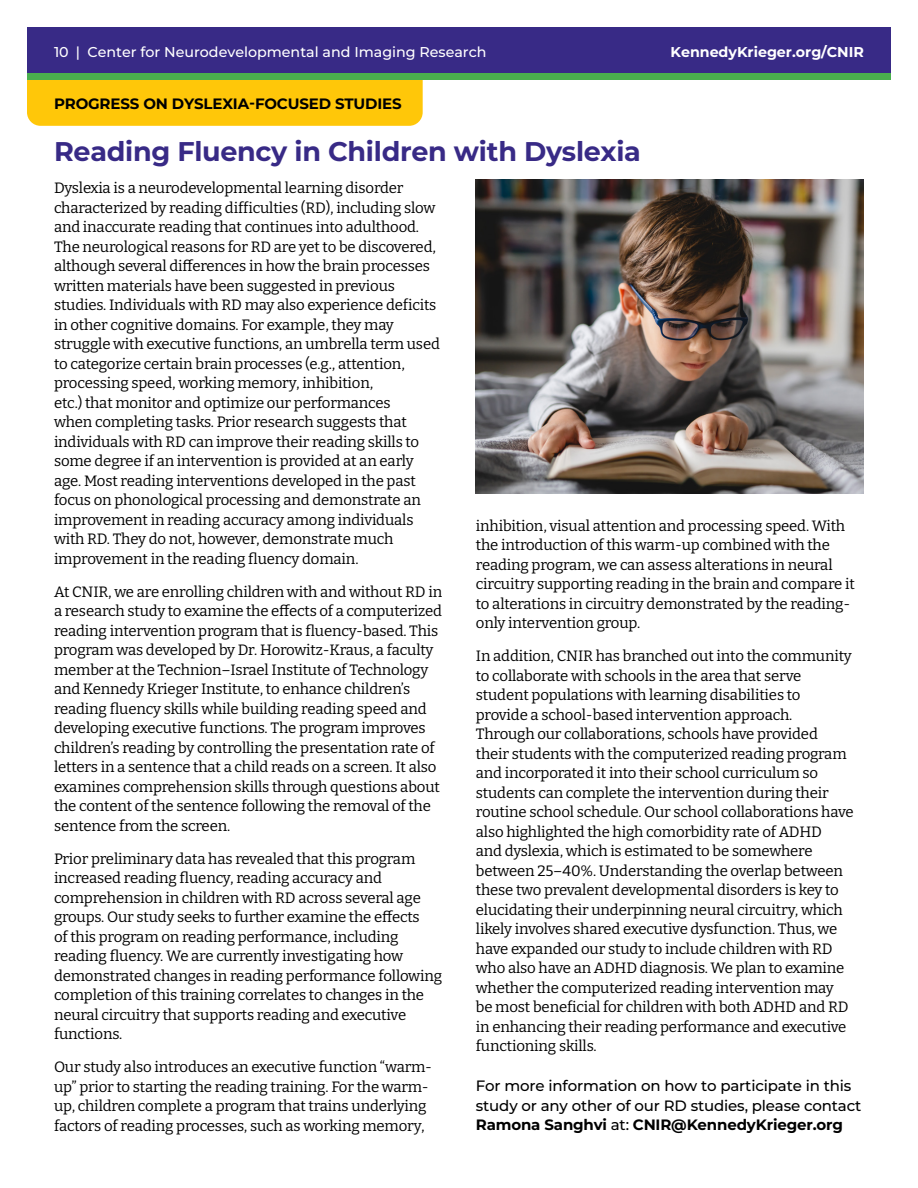
<style>
.page{position:relative;width:918px;height:1188px;background:#fff}
.page>*{position:absolute;margin:0;border:0;box-sizing:border-box;transform-origin:0 0}
.t1{font:100 27px "Montserrat";letter-spacing:-.01em;color:#382a86}
.t2{font:100 15px/19.5px "Bitter";letter-spacing:-.01em;color:#000}
.t3{font:100 15px/19.5px "Montserrat";letter-spacing:-.01em;color:#000}
.t4{font:100 14.25px "Montserrat";color:#fff}
</style>
<div class="page">
<div style="left:27px;top:80px;width:396px;height:46px;background:#ffc709"></div>
<img style="left:476px;top:179px;width:388px;height:315px">
<div style="left:27px;top:27px;width:864px;height:47px;background:#382a86"></div>
<div style="left:27px;top:74px;width:864px;height:6px;background:#4aaf4e"></div>
<p class="t4" style="left:54px;top:43px;width:434px">10 | Center for Neurodevelopmental and Imaging Research</p>
<p class="t4" style="left:670px;top:43px;width:195px">KennedyKrieger.org/CNIR</p>
<p class="t3" style="left:54px;top:93px;width:349px">PROGRESS ON DYSLEXIA-FOCUSED STUDIES</p>
<h1 class="t1" style="left:54px;top:134px;width:588px">Reading Fluency in Children with Dyslexia</h1>
<p class="t2" style="left:54px;top:178px;width:387px">Dyslexia is a neurodevelopmental learning disorder characterized by reading difficulties (RD), including slow and inaccurate reading that continues into adulthood.<br>The neurological reasons for RD are yet to be discovered, although several differences in how the brain processes written materials have been suggested in previous studies. Individuals with RD may also experience deficits in other cognitive domains. For example, they may struggle with executive functions, an umbrella term used to categorize certain brain processes (e.g., attention, processing speed, working memory, inhibition,<br>etc.) that monitor and optimize our performances<br>when completing tasks. Prior research suggests that individuals with RD can improve their reading skills to some degree if an intervention is provided at an early age. Most reading interventions developed in the past focus on phonological processing and demonstrate an improvement in reading accuracy among individuals with RD. They do not, however, demonstrate much improvement in the reading fluency domain.</p>
<p class="t2" style="left:54px;top:582px;width:390px">At CNIR, we are enrolling children with and without RD in a research study to examine the effects of a computerized reading intervention program that is fluency-based. This program was developed by Dr. Horowitz-Kraus, a faculty member at the Technion–Israel Institute of Technology and Kennedy Krieger Institute, to enhance children’s reading fluency skills while building reading speed and developing executive functions. The program improves children’s reading by controlling the presentation rate of letters in a sentence that a child reads on a screen. It also examines comprehension skills through questions about the content of the sentence following the removal of the sentence from the screen.</p>
<p class="t2" style="left:54px;top:849px;width:390px">Prior preliminary data has revealed that this program increased reading fluency, reading accuracy and comprehension in children with RD across several age groups. Our study seeks to further examine the effects<br>of this program on reading performance, including reading fluency. We are currently investigating how demonstrated changes in reading performance following completion of this training correlates to changes in the neural circuitry that supports reading and executive functions.</p>
<p class="t2" style="left:54px;top:1057px;width:380px">Our study also introduces an executive function “warm&shy;up” prior to starting the reading training. For the warm&shy;up, children complete a program that trains underlying factors of reading processes, such as working memory,</p>
<p class="t2" style="left:476px;top:516px;width:380px">inhibition, visual attention and processing speed. With the introduction of this warm-up combined with the reading program, we can assess alterations in neural circuitry supporting reading in the brain and compare it to alterations in circuitry demonstrated by the reading&shy;only intervention group.</p>
<p class="t2" style="left:476px;top:646px;width:379px">In addition, CNIR has branched out into the community to collaborate with schools in the area that serve student populations with learning disabilities to provide a school-based intervention approach.<br>Through our collaborations, schools have provided their students with the computerized reading program and incorporated it into their school curriculum so students can complete the intervention during their routine school schedule. Our school collaborations have also highlighted the high comorbidity rate of ADHD<br>and dyslexia, which is estimated to be somewhere between 25–40%. Understanding the overlap between these two prevalent developmental disorders is key to elucidating their underpinning neural circuitry, which likely involves shared executive dysfunction. Thus, we have expanded our study to include children with RD who also have an ADHD diagnosis. We plan to examine whether the computerized reading intervention may be most beneficial for children with both ADHD and RD in enhancing their reading performance and executive functioning skills.</p>
<p class="t3" style="left:476px;top:1076px;width:387px">For more information on how to participate in this study or any other of our RD studies, please contact<br>Ramona Sanghvi at: CNIR@KennedyKrieger.org</p>
</div>
